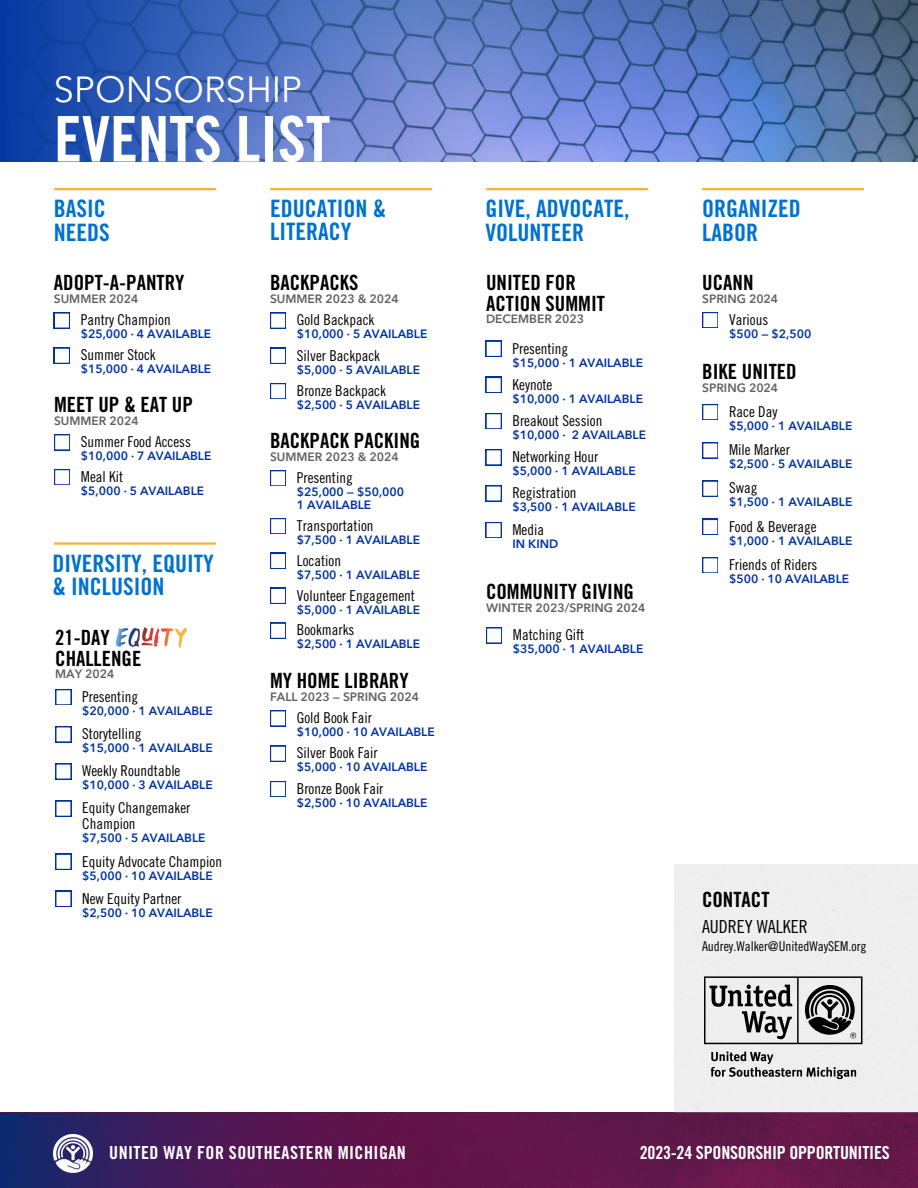
<style>
.page{position:relative;width:918px;height:1188px;background:#fff}
.page>*{position:absolute;margin:0;border:0;box-sizing:border-box;transform-origin:0 0}
.t1{font:63px "Trade Gothic LT Bd Cn No.20";color:#fff}
.t2{font:36px "Avenir Next";color:#fff}
.t3{font:24px/23.7px "Trade Gothic LT Bd Cn No.20";color:#0072ce}
.t4{font:21px "Trade Gothic LT Bd Cn No.20";color:#000}
.t5{font:18px "Trade Gothic LT Bd Cn No.20";letter-spacing:.025em;color:#fff}
.t6{font:18px "Trade Gothic LT Bd Cn No.20";letter-spacing:-.01em;color:#fff}
.t7{font:18px "Trade Gothic LT Cond No.18";color:#000}
.t8{font:15px/16px "Trade Gothic LT Cond No.18";color:#000}
.t9{font:13.5px "Trade Gothic LT Cond No.18";color:#000}
.t10{font:600 12px "Avenir Next";color:#0033a0}
.t11{font:600 12px "Avenir Next";color:#616161}
</style>
<div class="page">
<svg style="left:0;top:1113px;width:918px;height:75px;background:#55184f"></svg>
<img style="left:54px;top:1134px;width:38px;height:38px">
<svg style="left:711px;top:1051px;width:145px;height:28px"></svg>
<svg style="left:704px;top:976px;width:158px;height:68px"></svg>
<svg style="left:0;top:0;width:918px;height:162px;background:#5071ba"></svg>
<svg style="left:702px;top:557px;width:16px;height:16px"></svg>
<svg style="left:702px;top:519px;width:16px;height:16px"></svg>
<svg style="left:702px;top:481px;width:16px;height:15px"></svg>
<svg style="left:702px;top:442px;width:16px;height:16px"></svg>
<svg style="left:702px;top:404px;width:16px;height:16px"></svg>
<svg style="left:702px;top:312px;width:16px;height:16px"></svg>
<hr style="left:702px;top:188px;width:162px;height:2px;background:#f1b434">
<svg style="left:486px;top:627px;width:16px;height:16px"></svg>
<svg style="left:486px;top:522px;width:15px;height:16px"></svg>
<svg style="left:486px;top:485px;width:15px;height:16px"></svg>
<svg style="left:486px;top:449px;width:15px;height:16px"></svg>
<svg style="left:486px;top:413px;width:15px;height:16px"></svg>
<svg style="left:486px;top:377px;width:15px;height:16px"></svg>
<svg style="left:486px;top:341px;width:15px;height:16px"></svg>
<hr style="left:486px;top:188px;width:162px;height:2px;background:#f1b434">
<svg style="left:270px;top:781px;width:16px;height:16px"></svg>
<svg style="left:270px;top:746px;width:16px;height:15px"></svg>
<svg style="left:270px;top:710px;width:16px;height:16px"></svg>
<svg style="left:270px;top:623px;width:16px;height:15px"></svg>
<svg style="left:270px;top:588px;width:16px;height:16px"></svg>
<svg style="left:270px;top:553px;width:16px;height:16px"></svg>
<svg style="left:270px;top:518px;width:16px;height:16px"></svg>
<svg style="left:270px;top:470px;width:16px;height:16px"></svg>
<svg style="left:270px;top:348px;width:16px;height:16px"></svg>
<svg style="left:270px;top:383px;width:16px;height:16px"></svg>
<svg style="left:270px;top:313px;width:16px;height:15px"></svg>
<hr style="left:270px;top:188px;width:162px;height:2px;background:#f1b434">
<svg style="left:55px;top:801px;width:16px;height:15px"></svg>
<svg style="left:55px;top:891px;width:16px;height:16px"></svg>
<svg style="left:55px;top:854px;width:16px;height:16px"></svg>
<svg style="left:55px;top:763px;width:16px;height:16px"></svg>
<svg style="left:55px;top:726px;width:16px;height:16px"></svg>
<svg style="left:55px;top:689px;width:16px;height:16px"></svg>
<img style="left:115px;top:627px;width:73px;height:21px">
<hr style="left:54px;top:542px;width:162px;height:3px;background:#f1b434">
<svg style="left:54px;top:469px;width:16px;height:16px"></svg>
<svg style="left:54px;top:434px;width:16px;height:16px"></svg>
<svg style="left:54px;top:348px;width:16px;height:15px"></svg>
<svg style="left:54px;top:312px;width:16px;height:16px"></svg>
<hr style="left:54px;top:188px;width:162px;height:2px;background:#f1b434">
<p class="t2" style="left:54px;top:66px;width:250px">SPONSORSHIP</p>
<p class="t1" style="left:54px;top:101px;width:278px">EVENTS LIST</p>
<p class="t3" style="left:54px;top:196px;width:53px">BASIC</p>
<p class="t3" style="left:54px;top:220px;width:57px">NEEDS</p>
<p class="t4" style="left:54px;top:270px;width:132px">ADOPT-A-PANTRY</p>
<p class="t11" style="left:54px;top:291px;width:86px">SUMMER 2024</p>
<p class="t8" style="left:81px;top:312px;width:91px">Pantry Champion</p>
<p class="t10" style="left:81px;top:326px;width:132px">$25,000 ∙ 4 AVAILABLE</p>
<p class="t8" style="left:81px;top:347px;width:76px">Summer Stock</p>
<p class="t10" style="left:81px;top:361px;width:132px">$15,000 ∙ 4 AVAILABLE</p>
<p class="t4" style="left:54px;top:392px;width:140px">MEET UP &amp; EAT UP</p>
<p class="t11" style="left:54px;top:413px;width:86px">SUMMER 2024</p>
<p class="t8" style="left:81px;top:434px;width:111px">Summer Food Access</p>
<p class="t10" style="left:81px;top:448px;width:132px">$10,000 ∙ 7 AVAILABLE</p>
<p class="t8" style="left:81px;top:468px;width:44px">Meal Kit</p>
<p class="t10" style="left:81px;top:483px;width:125px">$5,000 ∙ 5 AVAILABLE</p>
<p class="t3" style="left:53px;top:551px;width:163px">DIVERSITY, EQUITY &amp; INCLUSION</p>
<p class="t4" style="left:55px;top:625px;width:56px">21-DAY</p>
<p class="t4" style="left:55px;top:646px;width:88px">CHALLENGE</p>
<p class="t11" style="left:55px;top:666px;width:61px">MAY 2024</p>
<p class="t8" style="left:82px;top:688px;width:57px">Presenting</p>
<p class="t10" style="left:82px;top:703px;width:132px">$20,000 ∙ 1 AVAILABLE</p>
<p class="t8" style="left:82px;top:726px;width:61px">Storytelling</p>
<p class="t10" style="left:82px;top:740px;width:132px">$15,000 ∙ 1 AVAILABLE</p>
<p class="t8" style="left:82px;top:763px;width:100px">Weekly Roundtable</p>
<p class="t10" style="left:82px;top:777px;width:132px">$10,000 ∙ 3 AVAILABLE</p>
<p class="t8" style="left:82px;top:800px;width:110px">Equity Changemaker<br>Champion</p>
<p class="t10" style="left:82px;top:830px;width:125px">$7,500 ∙ 5 AVAILABLE</p>
<p class="t8" style="left:82px;top:853px;width:141px">Equity Advocate Champion</p>
<p class="t10" style="left:82px;top:868px;width:132px">$5,000 ∙ 10 AVAILABLE</p>
<p class="t8" style="left:82px;top:890px;width:101px">New Equity Partner</p>
<p class="t10" style="left:82px;top:905px;width:132px">$2,500 ∙ 10 AVAILABLE</p>
<p class="t3" style="left:270px;top:196px;width:117px">EDUCATION &amp;<br>LITERACY</p>
<p class="t4" style="left:270px;top:270px;width:90px">BACKPACKS</p>
<p class="t11" style="left:270px;top:291px;width:130px">SUMMER 2023 &amp; 2024</p>
<p class="t8" style="left:297px;top:312px;width:79px">Gold Backpack</p>
<p class="t10" style="left:297px;top:326px;width:132px">$10,000 ∙ 5 AVAILABLE</p>
<p class="t8" style="left:297px;top:347px;width:85px">Silver Backpack</p>
<p class="t10" style="left:297px;top:362px;width:125px">$5,000 ∙ 5 AVAILABLE</p>
<p class="t8" style="left:297px;top:382px;width:91px">Bronze Backpack</p>
<p class="t10" style="left:297px;top:397px;width:125px">$2,500 ∙ 5 AVAILABLE</p>
<p class="t4" style="left:270px;top:428px;width:152px">BACKPACK PACKING</p>
<p class="t11" style="left:270px;top:449px;width:130px">SUMMER 2023 &amp; 2024</p>
<p class="t8" style="left:297px;top:469px;width:57px">Presenting</p>
<p class="t10" style="left:297px;top:484px;width:109px">$25,000 — $50,000</p>
<p class="t10" style="left:297px;top:497px;width:76px">1 AVAILABLE</p>
<p class="t8" style="left:297px;top:517px;width:78px">Transportation</p>
<p class="t10" style="left:297px;top:532px;width:125px">$7,500 ∙ 1 AVAILABLE</p>
<p class="t8" style="left:297px;top:552px;width:46px">Location</p>
<p class="t10" style="left:297px;top:567px;width:125px">$7,500 ∙ 1 AVAILABLE</p>
<p class="t8" style="left:297px;top:587px;width:120px">Volunteer Engagement</p>
<p class="t10" style="left:297px;top:602px;width:125px">$5,000 ∙ 1 AVAILABLE</p>
<p class="t8" style="left:297px;top:622px;width:59px">Bookmarks</p>
<p class="t10" style="left:297px;top:636px;width:125px">$2,500 ∙ 1 AVAILABLE</p>
<p class="t4" style="left:270px;top:667px;width:140px">MY HOME LIBRARY</p>
<p class="t11" style="left:270px;top:689px;width:151px">FALL 2023 — SPRING 2024</p>
<p class="t8" style="left:297px;top:710px;width:76px">Gold Book Fair</p>
<p class="t10" style="left:297px;top:724px;width:139px">$10,000 ∙ 10 AVAILABLE</p>
<p class="t8" style="left:297px;top:745px;width:82px">Silver Book Fair</p>
<p class="t10" style="left:297px;top:759px;width:132px">$5,000 ∙ 10 AVAILABLE</p>
<p class="t8" style="left:297px;top:780px;width:88px">Bronze Book Fair</p>
<p class="t10" style="left:297px;top:795px;width:132px">$2,500 ∙ 10 AVAILABLE</p>
<p class="t3" style="left:486px;top:196px;width:145px">GIVE, ADVOCATE,<br>VOLUNTEER</p>
<p class="t4" style="left:486px;top:270px;width:91px">UNITED FOR</p>
<p class="t4" style="left:486px;top:291px;width:120px">ACTION SUMMIT</p>
<p class="t11" style="left:486px;top:311px;width:100px">DECEMBER 2023</p>
<p class="t8" style="left:513px;top:340px;width:57px">Presenting</p>
<p class="t10" style="left:513px;top:355px;width:132px">$15,000 ∙ 1 AVAILABLE</p>
<p class="t8" style="left:513px;top:376px;width:41px">Keynote</p>
<p class="t10" style="left:513px;top:391px;width:132px">$10,000 ∙ 1 AVAILABLE</p>
<p class="t8" style="left:513px;top:412px;width:91px">Breakout Session</p>
<p class="t10" style="left:513px;top:427px;width:135px">$10,000 ∙ 2 AVAILABLE</p>
<p class="t8" style="left:513px;top:448px;width:87px">Networking Hour</p>
<p class="t10" style="left:513px;top:463px;width:125px">$5,000 ∙ 1 AVAILABLE</p>
<p class="t8" style="left:512px;top:485px;width:66px">Registration</p>
<p class="t10" style="left:512px;top:499px;width:125px">$3,500 ∙ 1 AVAILABLE</p>
<p class="t8" style="left:512px;top:521px;width:33px">Media</p>
<p class="t10" style="left:512px;top:536px;width:47px">IN KIND</p>
<p class="t4" style="left:486px;top:579px;width:150px">COMMUNITY GIVING</p>
<p class="t11" style="left:486px;top:600px;width:161px">WINTER 2023/SPRING 2024</p>
<p class="t8" style="left:513px;top:627px;width:73px">Matching Gift</p>
<p class="t10" style="left:513px;top:641px;width:132px">$35,000 ∙ 1 AVAILABLE</p>
<p class="t3" style="left:702px;top:196px;width:100px">ORGANIZED</p>
<p class="t3" style="left:702px;top:220px;width:57px">LABOR</p>
<p class="t4" style="left:702px;top:270px;width:53px">UCANN</p>
<p class="t11" style="left:702px;top:291px;width:78px">SPRING 2024</p>
<p class="t8" style="left:729px;top:311px;width:41px">Various</p>
<p class="t10" style="left:729px;top:326px;width:84px">$500 — $2,500</p>
<p class="t4" style="left:702px;top:358px;width:96px">BIKE UNITED</p>
<p class="t11" style="left:702px;top:380px;width:78px">SPRING 2024</p>
<p class="t8" style="left:729px;top:403px;width:50px">Race Day</p>
<p class="t10" style="left:729px;top:418px;width:125px">$5,000 ∙ 1 AVAILABLE</p>
<p class="t8" style="left:729px;top:442px;width:62px">Mile Marker</p>
<p class="t10" style="left:729px;top:456px;width:125px">$2,500 ∙ 5 AVAILABLE</p>
<p class="t8" style="left:729px;top:480px;width:30px">Swag</p>
<p class="t10" style="left:729px;top:494px;width:125px">$1,500 ∙ 1 AVAILABLE</p>
<p class="t8" style="left:729px;top:518px;width:89px">Food &amp; Beverage</p>
<p class="t10" style="left:729px;top:533px;width:125px">$1,000 ∙ 1 AVAILABLE</p>
<p class="t8" style="left:729px;top:556px;width:90px">Friends of Riders</p>
<p class="t10" style="left:729px;top:571px;width:122px">$500 ∙ 10 AVAILABLE</p>
<p class="t4" style="left:702px;top:886px;width:69px">CONTACT</p>
<p class="t7" style="left:702px;top:916px;width:107px">AUDREY WALKER</p>
<p class="t9" style="left:702px;top:939px;width:166px">Audrey.Walker@UnitedWaySEM.org</p>
<p class="t5" style="left:109px;top:1141px;width:298px">UNITED WAY FOR SOUTHEASTERN MICHIGAN</p>
<p class="t6" style="left:640px;top:1141px;width:252px">2023-24 SPONSORSHIP OPPORTUNITIES</p>
</div>
